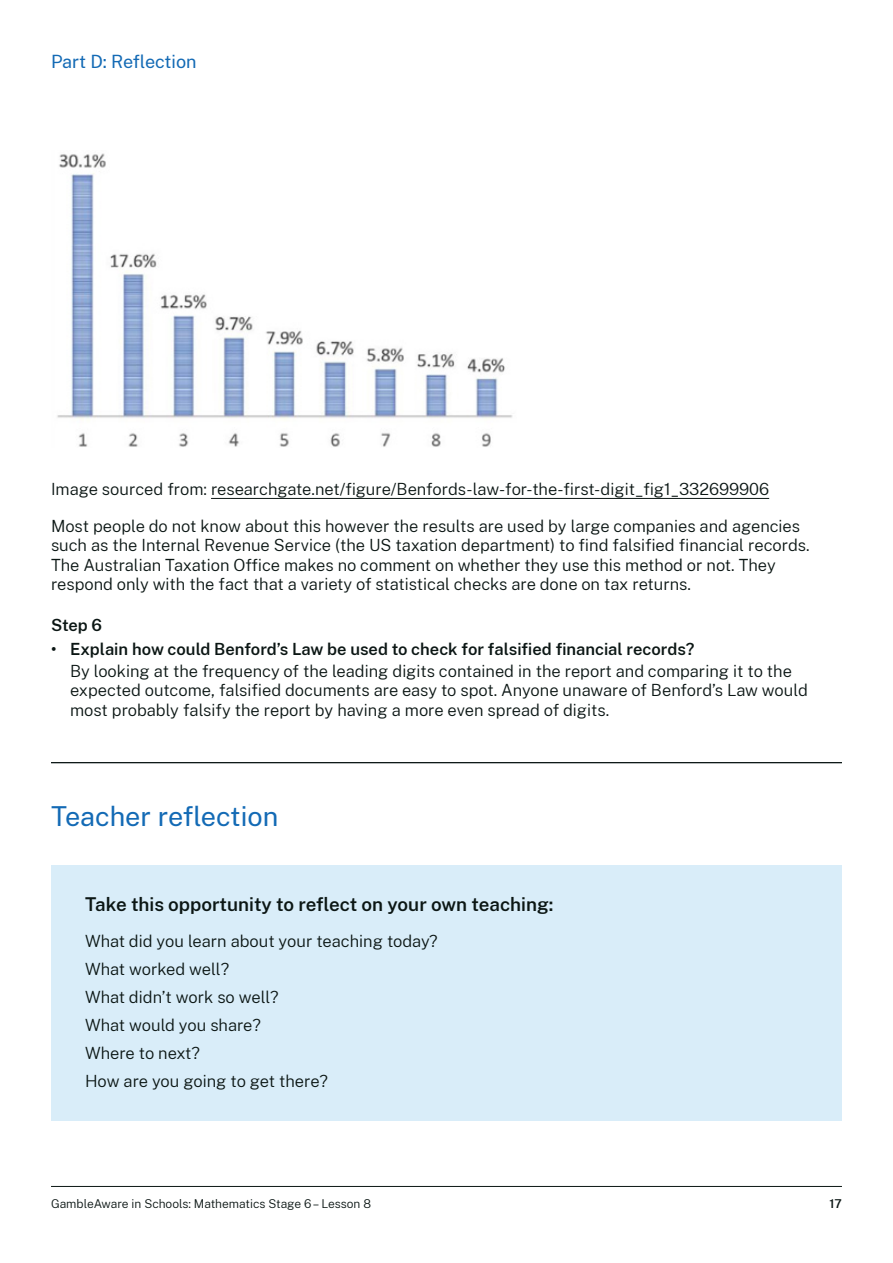
<style>
.page{position:relative;width:893px;height:1263px;background:#fff}
.page>*{position:absolute;margin:0;border:0;box-sizing:border-box;transform-origin:0 0}
.Heading_2{font:27px "Public Sans";color:#136ab5}
.t1{font:600 18.75px "Public Sans";color:#0b1614}
.Heading_4{font:18px "Public Sans";letter-spacing:-.005em;color:#136ab5}
.Body_-_A4_Word{font:300 16.5px/28px "Public Sans";color:#0b1614}
.Body_Bullet_none__An{font:300 16.5px/19.5px "Public Sans";color:#0b1614}
.Body_-_A4_Word_-_1mm{font:600 16.5px "Public Sans";color:#0b1614}
.t2{font:300 12px "Public Sans";color:#0b1614}
.t3{font:600 12px "Public Sans";color:#0b1614}
</style>
<div class="page">
<hr style="left:51px;top:1186px;width:791px;height:1px;background:#0b1614">
<hr style="left:211px;top:498px;width:558px;height:1px;background:#0b1614">
<img style="left:57px;top:153px;width:456px;height:294px">
<div style="left:51px;top:865px;width:791px;height:256px;background:#d9edf9"></div>
<hr style="left:51px;top:762px;width:791px;height:1px;background:#0b1614">
<p class="Heading_4" style="left:51px;top:49px;width:147px">Part D: Reflection</p>
<p class="Body_-_A4_Word" style="left:51px;top:475px;width:720px">Image sourced from: researchgate.net/figure/Benfords-law-for-the-first-digit_fig1_332699906</p>
<p class="Body_-_A4_Word" style="left:51px;top:515px;width:760px;line-height:19.5px">Most people do not know about this however the results are used by large companies and agencies such as the Internal Revenue Service (the US taxation department) to find falsified financial records.<br>The Australian Taxation Office makes no comment on whether they use this method or not. They respond only with the fact that a variety of statistical checks are done on tax returns.</p>
<p class="Body_-_A4_Word_-_1mm" style="left:51px;top:613px;width:53px">Step 6</p>
<p class="Body_-_A4_Word_-_1mm" style="left:51px;top:637px;width:645px">• Explain how could Benford’s Law be used to check for falsified financial records?</p>
<p class="Body_Bullet_none__An" style="left:70px;top:660px;width:739px">By looking at the frequency of the leading digits contained in the report and comparing it to the expected outcome, falsified documents are easy to spot. Anyone unaware of Benford’s Law would most probably falsify the report by having a more even spread of digits.</p>
<p class="Heading_2" style="left:51px;top:798px;width:229px">Teacher reflection</p>
<p class="t1" style="left:85px;top:890px;width:470px">Take this opportunity to reflect on your own teaching:</p>
<p class="Body_-_A4_Word" style="left:85px;top:927px;width:354px">What did you learn about your teaching today?<br>What worked well?<br>What didn’t work so well?<br>What would you share?<br>Where to next?<br>How are you going to get there?</p>
<p class="t2" style="left:51px;top:1196px;width:322px">GambleAware in Schools: Mathematics Stage 6 – Lesson 8</p>
<p class="t3" style="left:829px;top:1195px;width:14px">17</p>
</div>
